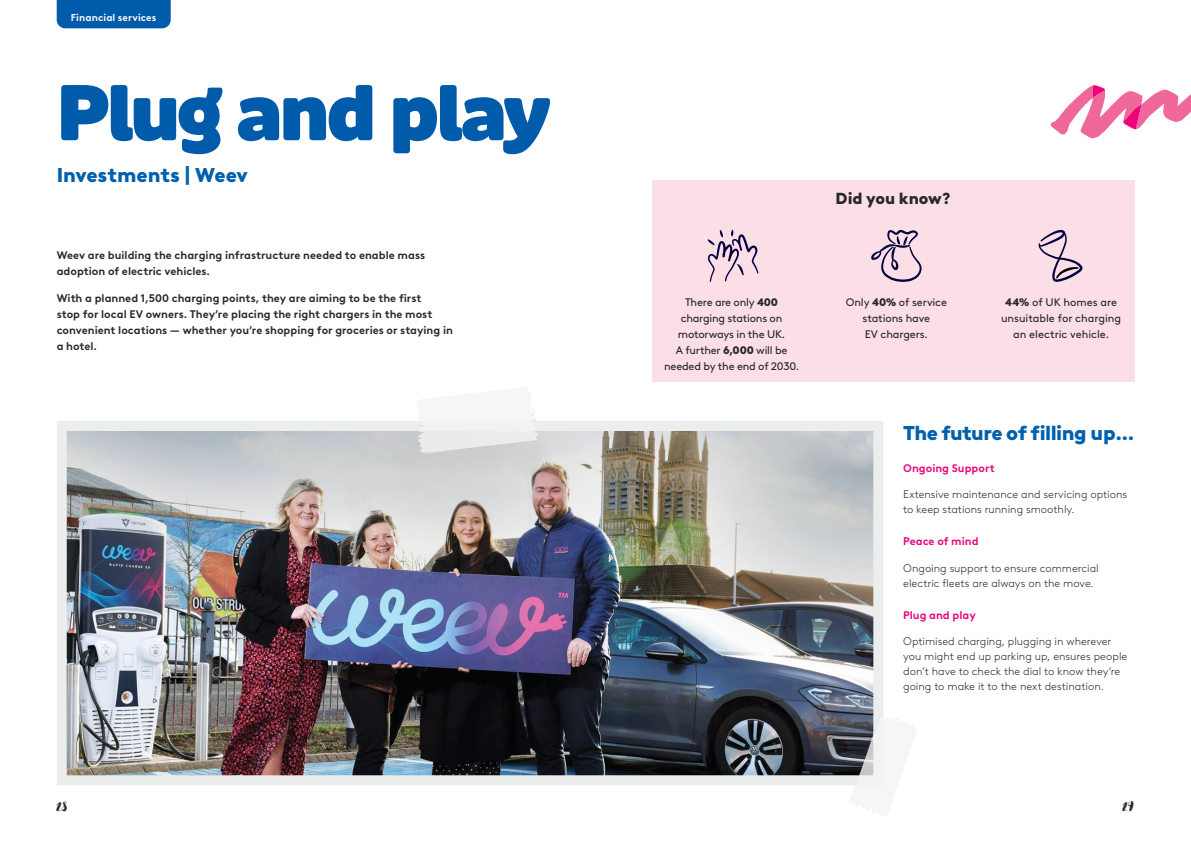
<style>
.page{position:relative;width:1191px;height:842px;background:#fff}
.page>*{position:absolute;margin:0;border:0;box-sizing:border-box;transform-origin:0 0}
.t1{font:900 75px "Puffin Display Soft";letter-spacing:-.03em;color:#005baa}
.t2{font:900 20px "Brown LL";letter-spacing:-.025em;color:#0060ad}
.t3{font:900 20px "Brown LL";color:#0060ad}
.t4{font:900 16px "Brown LL";color:#292829}
.t5{font:800 14px "Canvas Script";color:#292829}
.t6{font:300 11px/15px "Brown LL";color:#292829}
.t7{font:700 11px/16px "Brown LL";color:#292829}
.t8{font:11px/16px "Brown LL";letter-spacing:-.015em;color:#292829;text-align:center}
.t9{font:700 11px "Brown LL";color:#ed027e}
.t10{font:700 10px "Brown LL";letter-spacing:.005em;color:#fff}
.s1{font-weight:900}
</style>
<div class="page">
<div style="left:57px;top:0;width:114px;height:28px;background:#005baa"></div>
<div style="left:652px;top:181px;width:482px;height:201px;background:#fcdfe6"></div>
<svg style="left:707px;top:230px;width:51px;height:52px"></svg>
<svg style="left:1038px;top:230px;width:44px;height:52px"></svg>
<svg style="left:871px;top:230px;width:50px;height:52px"></svg>
<img style="left:68px;top:432px;width:804px;height:342px">
<div style="left:57px;top:421px;width:826px;height:364px;border:10px solid #eceded"></div>
<svg style="left:1050px;top:85px;width:141px;height:53px"></svg>
<svg style="left:849px;top:713px;width:65px;height:103px"></svg>
<svg style="left:415px;top:397px;width:124px;height:58px"></svg>
<p class="t10" style="left:71px;top:10px;width:87px">Financial services</p>
<h1 class="t1" style="left:57px;top:67px;width:495px">Plug and play</h1>
<h2 class="t3" style="left:57px;top:160px;width:193px">Investments | Weev</h2>
<p class="t7" style="left:57px;top:246px;width:370px">Weev are building the charging infrastructure needed to enable mass adoption of electric vehicles.</p>
<p class="t7" style="left:57px;top:289px;width:398px">With a planned 1,500 charging points, they are aiming to be the first<br>stop for local EV owners. They’re placing the right chargers in the most convenient locations — whether you’re shopping for groceries or staying in a hotel.</p>
<h3 class="t4" style="left:835px;top:186px;width:117px">Did you know?</h3>
<p class="t8" style="left:664px;top:293px;width:137px">There are only <span class="s1">400 </span>charging stations on motorways in the UK.<br>A further <span class="s1">6,000</span> will be needed by the end of 2030.</p>
<p class="t8" style="left:1001px;top:293px;width:121px"><span class="s1">44%</span> of UK homes are unsuitable for charging an electric vehicle.</p>
<p class="t8" style="left:845px;top:293px;width:103px">Only <span class="s1">40%</span> of service stations have<br>EV chargers.</p>
<h2 class="t2" style="left:903px;top:417px;width:233px">The future of filling up…</h2>
<p class="t9" style="left:903px;top:460px;width:93px">Ongoing Support</p>
<p class="t6" style="left:903px;top:486px;width:225px">Extensive maintenance and servicing options to keep stations running smoothly.</p>
<p class="t9" style="left:903px;top:533px;width:77px">Peace of mind</p>
<p class="t6" style="left:903px;top:560px;width:197px">Ongoing support to ensure commercial electric fleets are always on the move.</p>
<p class="t9" style="left:903px;top:606px;width:74px">Plug and play</p>
<p class="t6" style="left:903px;top:633px;width:226px">Optimised charging, plugging in wherever you might end up parking up, ensures people don’t have to check the dial to know they’re going to make it to the next destination.</p>
<p class="t5" style="left:57px;top:797px;width:13px">28</p>
<p class="t5" style="left:1122px;top:797px;width:13px">29</p>
</div>
